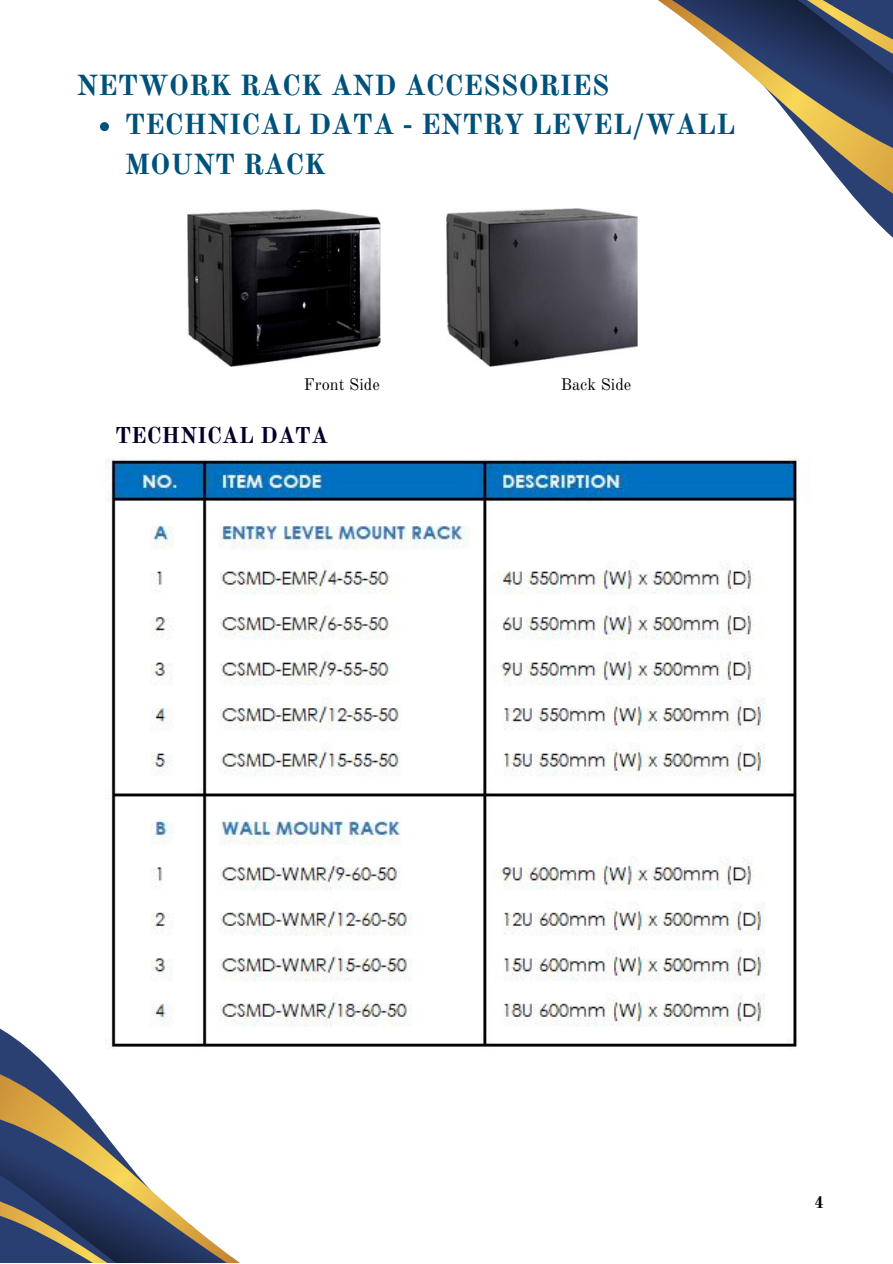
<style>
.page{position:relative;width:893px;height:1264px;background:#fff}
.page>*{position:absolute;margin:0;border:0;box-sizing:border-box;transform-origin:0 0}
.t1{font:700 28.5px/39.3px "Old Standard";color:#005179}
.t2{font:700 22.5px "Old Standard";color:#040028}
.t3{font:16.5px "Old Standard";color:#000}
.t4{font:700 16.5px "Old Standard";color:#000}
</style>
<div class="page">
<svg style="left:380px;top:171px;width:512px;height:71px"></svg>
<svg style="left:658px;top:0;width:234px;height:171px"></svg>
<svg style="left:0;top:1050px;width:89px;height:63px"></svg>
<svg style="left:0;top:1113px;width:239px;height:149px"></svg>
<img style="left:188px;top:210px;width:192px;height:156px">
<img style="left:446px;top:208px;width:191px;height:158px">
<img style="left:105px;top:458px;width:701px;height:591px">
<svg style="left:100px;top:122px;width:9px;height:9px"></svg>
<p class="t1" style="left:76px;top:66px;width:534px">NETWORK RACK AND ACCESSORIES</p>
<p class="t1" style="left:125px;top:105px;width:611px">TECHNICAL DATA - ENTRY LEVEL/WALL<br>MOUNT RACK</p>
<p class="t3" style="left:304px;top:374px;width:78px">Front Side</p>
<p class="t3" style="left:560px;top:374px;width:72px">Back Side</p>
<p class="t2" style="left:115px;top:422px;width:214px">TECHNICAL DATA</p>
<p class="t4" style="left:814px;top:1192px;width:11px">4</p>
</div>
